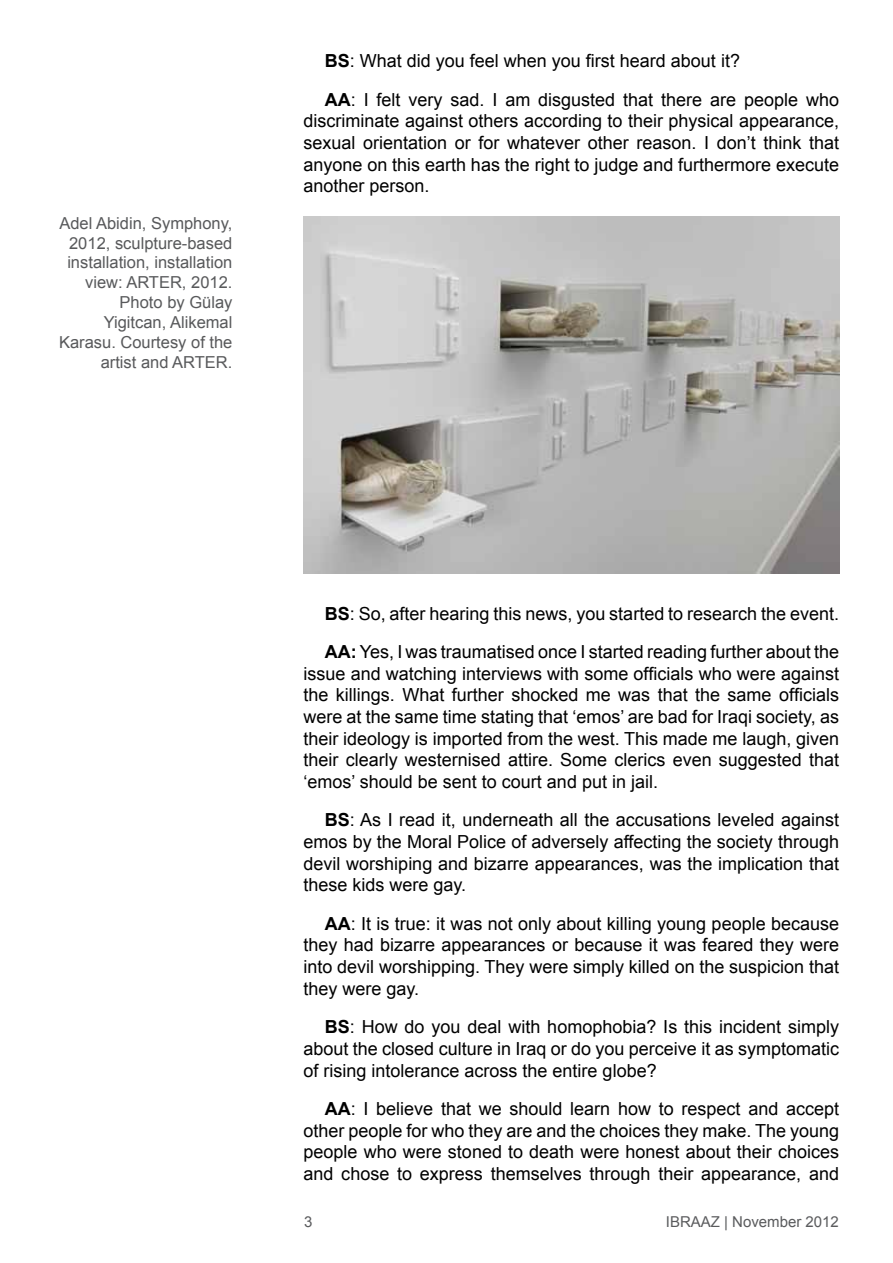
<style>
.page{position:relative;width:893px;height:1263px;background:#fff}
.page>*{position:absolute;margin:0;border:0;box-sizing:border-box;transform-origin:0 0}
.t1{font:18px/21.6px "Arial";color:#000;text-align:justify}
.t2{font:16.5px/19.8px "Arial";color:#58595b;text-align:right}
.t3{font:15px "Arial";color:#5a5b5d}
.s1{font-weight:700}
</style>
<div class="page">
<img style="left:304px;top:217px;width:535px;height:357px">
<p class="t2" style="left:59px;top:213px;width:175px">Adel Abidin, Symphony,<br>2012, sculpture-based installation, installation view: ARTER, 2012.<br>Photo by Gülay<br>Yigitcan, Alikemal<br>Karasu. Courtesy of the artist and ARTER.</p>
<p class="t1" style="left:325px;top:42px;width:516px;line-height:38.5px"><span class="s1">BS</span>: What did you feel when you first heard about it?<br><span class="s1">AA</span>: I felt very sad. I am disgusted that there are people who</p>
<p class="t1" style="left:303px;top:110px;width:537px">discriminate against others according to their physical appearance, sexual orientation or for whatever other reason. I don’t think that anyone on this earth has the right to judge and furthermore execute another person.</p>
<p class="t1" style="left:325px;top:594px;width:516px;line-height:38.5px"><span class="s1">BS</span>: So, after hearing this news, you started to research the event.<br><span class="s1">AA:</span> Yes, I was traumatised once I started reading further about the</p>
<p class="t1" style="left:303px;top:663px;width:537px">issue and watching interviews with some officials who were against the killings. What further shocked me was that the same officials were at the same time stating that ‘emos’ are bad for Iraqi society, as their ideology is imported from the west. This made me laugh, given their clearly westernised attire. Some clerics even suggested that ‘emos’ should be sent to court and put in jail.</p>
<p class="t1" style="left:303px;top:809px;width:537px;text-indent:21px"><span class="s1">BS</span>: As I read it, underneath all the accusations leveled against emos by the Moral Police of adversely affecting the society through devil worshiping and bizarre appearances, was the implication that these kids were gay.</p>
<p class="t1" style="left:303px;top:913px;width:537px;text-indent:21px"><span class="s1">AA</span>: It is true: it was not only about killing young people because they had bizarre appearances or because it was feared they were into devil worshipping. They were simply killed on the suspicion that they were gay.</p>
<p class="t1" style="left:303px;top:1016px;width:537px;text-indent:21px"><span class="s1">BS</span>: How do you deal with homophobia? Is this incident simply about the closed culture in Iraq or do you perceive it as symptomatic of rising intolerance across the entire globe?</p>
<p class="t1" style="left:303px;top:1098px;width:537px;text-indent:21px"><span class="s1">AA</span>: I believe that we should learn how to respect and accept other people for who they are and the choices they make. The young people who were stoned to death were honest about their choices and chose to express themselves through their appearance, and</p>
<p class="t3" style="left:304px;top:1213px;width:10px">3</p>
<p class="t3" style="left:666px;top:1213px;width:175px">IBRAAZ | November 2012</p>
</div>
